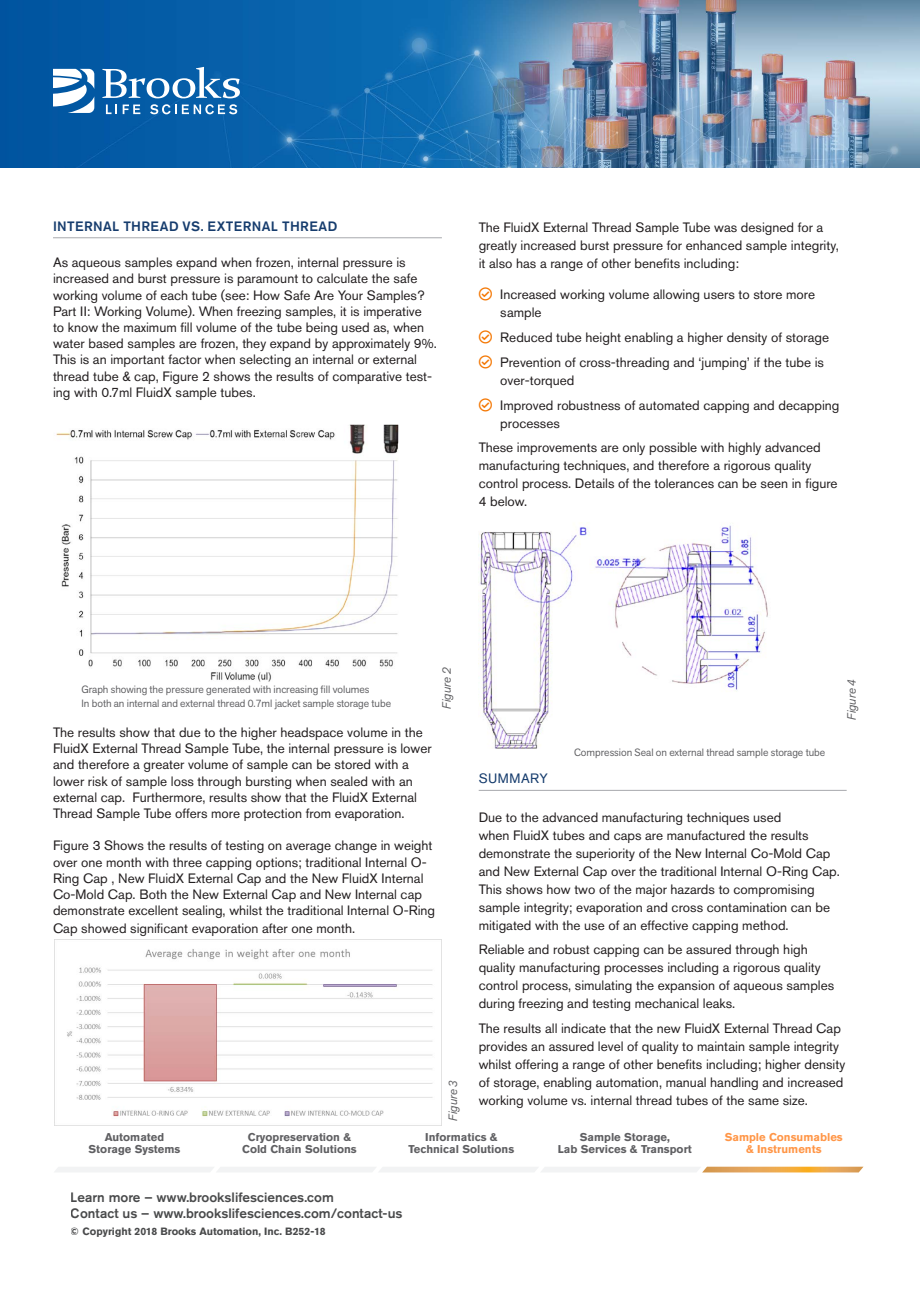
<style>
.page{position:relative;width:920px;height:1290px;background:#fff}
.page>*{position:absolute;margin:0;border:0;box-sizing:border-box;transform-origin:0 0}
.checkmark_Bullet_Poi{font:13.5px/18px "Akzidenz Grotesk Std";color:#231f20}
.Body_Copy{font:13.5px/18px "Akzidenz Grotesk Std";color:#231f20}
.t1{font:500 13.5px/16.2px "Akzidenz Grotesk Std";color:#494a4b}
.Benefits___Specs_-_H{font:500 13.5px "Akzidenz Grotesk Std";letter-spacing:.03em;color:#163c6d}
.Benefits___Specs_-_H-2{font:13.5px "Akzidenz Grotesk Std";letter-spacing:.035em;color:#163c6d}
.checkmark_Bullet_Poi-2{font:italic 12px "Akzid Grtsk Next";color:#5f5f62}
.t2{font:700 11.25px/12px "Akzidenz Grotesk Std";color:#5f5f62;text-align:center}
.t3{font:700 11.25px "Akzidenz Grotesk Std";color:#ff9647}
.checkmark_Bullet_Poi-3{font:10.5px/13.5px "Akzid Grtsk Next";color:#5f5f62}
.t4{font:700 10.5px "Akzidenz Grotesk Std";color:#494a4b}
</style>
<div class="page">
<hr style="left:479px;top:790px;width:368px;height:1px;background:#a8a9ad">
<hr style="left:53px;top:237px;width:389px;height:1px;background:#a8a9ad">
<img style="left:479px;top:525px;width:289px;height:223px">
<img style="left:0;top:0;width:920px;height:168px">
<svg style="left:55px;top:1167px;width:808px;height:5px"></svg>
<svg style="left:102px;top:67px;width:138px;height:31px"></svg>
<svg style="left:53px;top:69px;width:41px;height:44px"></svg>
<svg style="left:106px;top:105px;width:11px;height:9px"></svg>
<svg style="left:123px;top:105px;width:17px;height:9px"></svg>
<svg style="left:150px;top:104px;width:26px;height:10px"></svg>
<svg style="left:182px;top:104px;width:55px;height:10px"></svg>
<img style="left:56px;top:425px;width:343px;height:257px">
<img style="left:67px;top:940px;width:375px;height:185px">
<p class="Benefits___Specs_-_H" style="left:53px;top:218px;width:286px">INTERNAL THREAD VS. EXTERNAL THREAD</p>
<p class="checkmark_Bullet_Poi" style="left:53px;top:254px;width:385px;line-height:16.2px">As aqueous samples expand when frozen, internal pressure is increased and burst pressure is paramount to calculate the safe working volume of each tube (see: How Safe Are Your Samples?<br>Part II: Working Volume). When freezing samples, it is imperative<br>to know the maximum fill volume of the tube being used as, when water based samples are frozen, they expand by approximately 9%.<br>This is an important factor when selecting an internal or external thread tube &amp; cap, Figure 2 shows the results of comparative test&shy;ing with 0.7ml FluidX sample tubes.</p>
<p class="Body_Copy" style="left:479px;top:218px;width:362px">The FluidX External Thread Sample Tube was designed for a greatly increased burst pressure for enhanced sample integrity, it also has a range of other benefits including:</p>
<p class="checkmark_Bullet_Poi" style="left:500px;top:286px;width:316px">Increased working volume allowing users to store more sample</p>
<p class="checkmark_Bullet_Poi" style="left:500px;top:328px;width:330px">Reduced tube height enabling a higher density of storage</p>
<p class="checkmark_Bullet_Poi" style="left:500px;top:353px;width:325px">Prevention of cross-threading and ‘jumping’ if the tube is over-torqued</p>
<p class="checkmark_Bullet_Poi" style="left:500px;top:396px;width:341px">Improved robustness of automated capping and decapping processes</p>
<p class="checkmark_Bullet_Poi" style="left:479px;top:439px;width:360px">These improvements are only possible with highly advanced manufacturing techniques, and therefore a rigorous quality control process. Details of the tolerances can be seen in figure 4 below.</p>
<p class="checkmark_Bullet_Poi-3" style="left:82px;top:683px;width:311px">Graph showing the pressure generated with increasing fill volumes<br>In both an internal and external thread 0.7ml jacket sample storage tube</p>
<p class="checkmark_Bullet_Poi" style="left:53px;top:724px;width:380px;line-height:16.2px">The results show that due to the higher headspace volume in the FluidX External Thread Sample Tube, the internal pressure is lower and therefore a greater volume of sample can be stored with a lower risk of sample loss through bursting when sealed with an external cap. Furthermore, results show that the FluidX External Thread Sample Tube offers more protection from evaporation.</p>
<p class="checkmark_Bullet_Poi" style="left:53px;top:837px;width:384px;line-height:16.2px">Figure 3 Shows the results of testing on average change in weight over one month with three capping options; traditional Internal O-Ring Cap , New FluidX External Cap and the New FluidX Internal Co-Mold Cap. Both the New External Cap and New Internal cap demonstrate excellent sealing, whilst the traditional Internal O-Ring</p>
<p class="checkmark_Bullet_Poi" style="left:53px;top:919px;width:304px">Cap showed significant evaporation after one month.</p>
<p class="checkmark_Bullet_Poi-2" style="left:439px;top:709px;width:42px;rotate:-90deg">Figure 2</p>
<p class="checkmark_Bullet_Poi-2" style="left:445px;top:1121px;width:42px;rotate:-90deg">Figure 3</p>
<p class="checkmark_Bullet_Poi-3" style="left:574px;top:746px;width:253px">Compression Seal on external thread sample storage tube</p>
<p class="checkmark_Bullet_Poi-2" style="left:844px;top:720px;width:42px;rotate:-90deg">Figure 4</p>
<p class="Benefits___Specs_-_H-2" style="left:479px;top:770px;width:71px">SUMMARY</p>
<p class="checkmark_Bullet_Poi" style="left:479px;top:808px;width:363px">Due to the advanced manufacturing techniques used<br>when FluidX tubes and caps are manufactured the results demonstrate the superiority of the New Internal Co-Mold Cap and New External Cap over the traditional Internal O-Ring Cap.<br>This shows how two of the major hazards to compromising sample integrity; evaporation and cross contamination can be mitigated with the use of an effective capping method.</p>
<p class="checkmark_Bullet_Poi" style="left:479px;top:940px;width:357px">Reliable and robust capping can be assured through high quality manufacturing processes including a rigorous quality control process, simulating the expansion of aqueous samples during freezing and testing mechanical leaks.</p>
<p class="checkmark_Bullet_Poi" style="left:479px;top:1019px;width:368px">The results all indicate that the new FluidX External Thread Cap provides an assured level of quality to maintain sample integrity whilst offering a range of other benefits including; higher density of storage, enabling automation, manual handling and increased working volume vs. internal thread tubes of the same size.</p>
<p class="t2" style="left:248px;top:1131px;width:105px">Cryopreservation &amp;</p>
<p class="t2" style="left:242px;top:1143px;width:116px">Cold Chain Solutions</p>
<p class="t2" style="left:89px;top:1131px;width:93px">Automated<br>Storage Systems</p>
<p class="t2" style="left:425px;top:1131px;width:74px">Informatics &amp;</p>
<p class="t2" style="left:409px;top:1143px;width:107px">Technical Solutions</p>
<p class="t1" style="left:71px;top:1189px;width:333px">Learn more – www.brookslifesciences.com<br>Contact us – www.brookslifesciences.com/contact-us</p>
<p class="t4" style="left:71px;top:1225px;width:256px">© Copyright 2018 Brooks Automation, Inc. B252-18</p>
<p class="t2" style="left:580px;top:1131px;width:91px">Sample Storage,</p>
<p class="t2" style="left:558px;top:1143px;width:136px">Lab Services &amp; Transport</p>
<p class="t3" style="left:725px;top:1131px;width:120px">Sample Consumables</p>
<p class="t3" style="left:746px;top:1143px;width:77px">&amp; Instruments</p>
</div>
